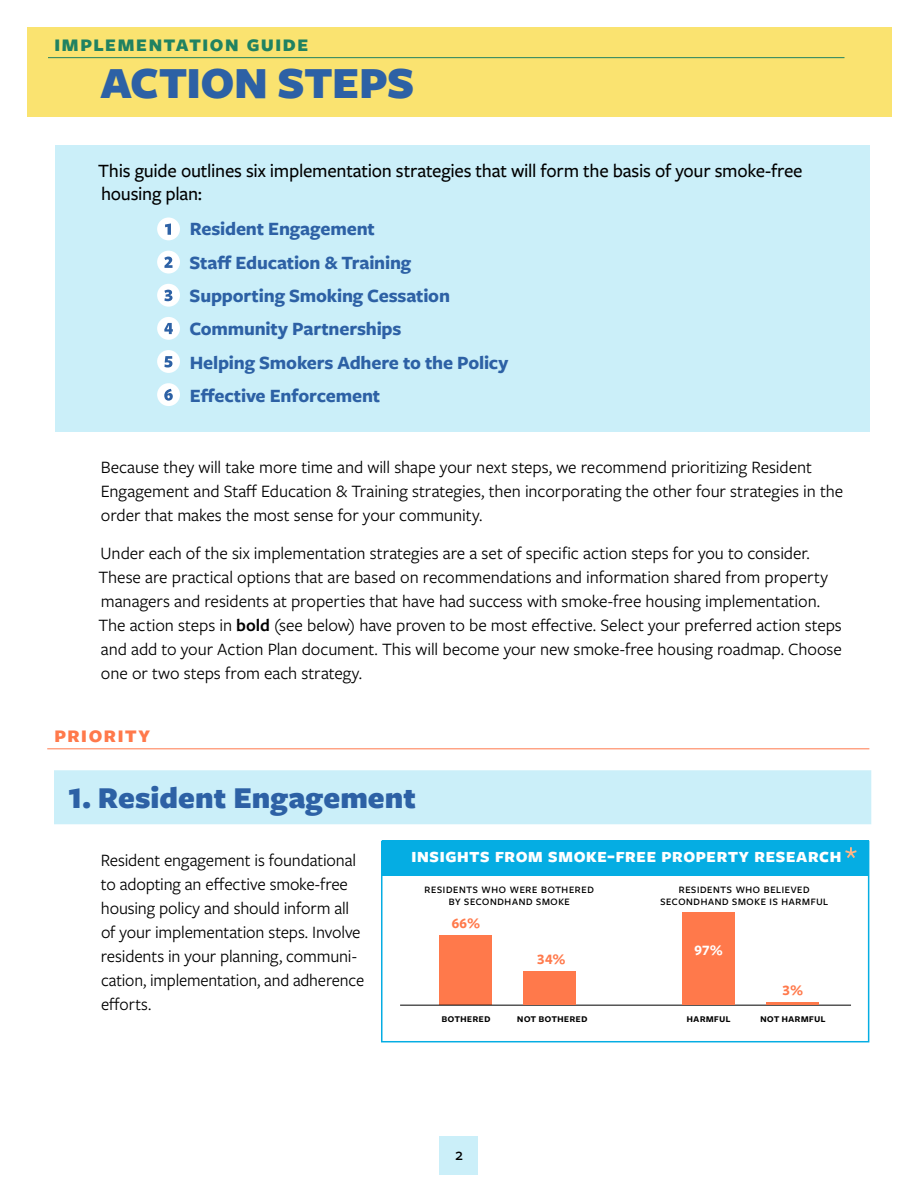
<style>
.page{position:relative;width:918px;height:1188px;background:#fff}
.page>*{position:absolute;margin:0;border:0;box-sizing:border-box;transform-origin:0 0}
.t1{font:900 46.2px "Freight Sans Pro";letter-spacing:-.01em;color:#2d61a5}
.t2{font:900 31.5px "Freight Sans Pro";color:#2d61a5}
.t3{font:700 24px "Freight Sans Pro";color:#208261}
.priority_head{font:700 24px "Freight Sans Pro";letter-spacing:.04em;color:#ff794b}
.t4{font:700 21px "Freight Sans Pro";color:#fff}
.p1_steps{font:700 19.5px "Freight Sans Pro";letter-spacing:-.01em;color:#2d61a5}
.p1_steps-2{font:500 19.5px/22.5px "Freight Sans Pro";letter-spacing:-.02em;color:#000}
.p1{font:18px/24px "Freight Sans Pro";letter-spacing:-.005em;color:#000}
.t5{font:500 17.25px "Freight Sans Pro";color:#000}
.Graph_Text{font:700 15px "Freight Sans Pro";color:#ff794b}
.Graph_Text-2{font:700 15px "Freight Sans Pro";color:#fff}
.Graph_Text-3{font:500 13.5px/12px "Freight Sans Pro";color:#000;text-align:center}
.Graph_Text-4{font:600 12px "Freight Sans Pro";color:#000}
.s1{font-weight:600}
</style>
<div class="page">
<div style="left:439px;top:1136px;width:38px;height:38px;background:#cbeff9"></div>
<div style="left:55px;top:145px;width:814px;height:287px;background:#cbeff9"></div>
<div style="left:27px;top:27px;width:864px;height:90px;background:#fae370"></div>
<hr style="left:48px;top:57px;width:796px;height:1px;background:#208261">
<div style="left:54px;top:770px;width:817px;height:54px;background:#cbeff9"></div>
<hr style="left:47px;top:748px;width:822px;height:1px;background:#ff794b">
<div style="left:440px;top:936px;width:52px;height:69px;background:#ff794b"></div>
<div style="left:382px;top:841px;width:487px;height:35px;background:#05ade3"></div>
<div style="left:381px;top:841px;width:488px;height:201px;border:2px solid #05ade3"></div>
<hr style="left:400px;top:1005px;width:451px;height:1px;background:#000">
<div style="left:523px;top:971px;width:53px;height:34px;background:#ff794b"></div>
<div style="left:682px;top:912px;width:53px;height:93px;background:#ff794b"></div>
<hr style="left:766px;top:1002px;width:53px;height:3px;background:#ff794b">
<svg style="left:845px;top:847px;width:12px;height:11px"></svg>
<div style="left:157px;top:218px;width:23px;height:22px;background:#fff;border-radius:50%"></div>
<div style="left:157px;top:251px;width:23px;height:23px;background:#fff;border-radius:50%"></div>
<div style="left:157px;top:284px;width:23px;height:23px;background:#fff;border-radius:50%"></div>
<div style="left:157px;top:317px;width:23px;height:23px;background:#fff;border-radius:50%"></div>
<div style="left:157px;top:350px;width:23px;height:23px;background:#fff;border-radius:50%"></div>
<div style="left:157px;top:383px;width:23px;height:23px;background:#fff;border-radius:50%"></div>
<svg style="left:165px;top:223px;width:6px;height:12px"></svg>
<svg style="left:164px;top:389px;width:9px;height:12px"></svg>
<svg style="left:164px;top:356px;width:8px;height:12px"></svg>
<svg style="left:164px;top:323px;width:9px;height:11px"></svg>
<svg style="left:164px;top:290px;width:9px;height:11px"></svg>
<svg style="left:164px;top:257px;width:9px;height:11px"></svg>
<p class="t3" style="left:54px;top:26px;width:96px">IMPLEMENTATION</p>
<p class="t3" style="left:246px;top:26px;width:14px">GUIDE</p>
<p class="t1" style="left:100px;top:51px;width:316px">ACTION STEPS</p>
<p class="p1_steps-2" style="left:98px;top:159px;width:706px">This guide outlines six implementation strategies that will form the basis of your smoke-free housing plan:</p>
<p class="p1_steps" style="left:190px;top:216px;width:187px">Resident Engagement</p>
<p class="p1_steps" style="left:190px;top:249px;width:223px">Staff Education &amp; Training</p>
<p class="p1_steps" style="left:190px;top:282px;width:262px">Supporting Smoking Cessation</p>
<p class="p1_steps" style="left:189px;top:316px;width:214px">Community Partnerships</p>
<p class="p1_steps" style="left:190px;top:349px;width:320px">Helping Smokers Adhere to the Policy</p>
<p class="p1_steps" style="left:190px;top:382px;width:192px">Effective Enforcement</p>
<p class="p1" style="left:101px;top:455px;width:744px">Because they will take more time and will shape your next steps, we recommend prioritizing Resident<br>Engagement and Staff Education &amp; Training strategies, then incorporating the other four strategies in the order that makes the most sense for your community.</p>
<p class="p1" style="left:98px;top:540px;width:745px">Under each of the six implementation strategies are a set of specific action steps for you to consider.<br>These are practical options that are based on recommendations and information shared from property managers and residents at properties that have had success with smoke-free housing implementation.<br>The action steps in <span class="s1">bold</span> (see below) have proven to be most effective. Select your preferred action steps and add to your Action Plan document. This will become your new smoke-free housing roadmap. Choose one or two steps from each strategy.</p>
<p class="priority_head" style="left:54px;top:717px;width:98px">priority</p>
<p class="t2" style="left:68px;top:775px;width:350px">1. Resident Engagement</p>
<p class="p1" style="left:101px;top:848px;width:265px">Resident engagement is foundational to adopting an effective smoke-free housing policy and should inform all of your implementation steps. Involve residents in your planning, communi&shy;cation, implementation, and adherence efforts.</p>
<p class="t4" style="left:411px;top:841px;width:432px">Insights from smoke-free property research</p>
<p class="Graph_Text-3" style="left:424px;top:882px;width:171px">Residents who were bothered by secondhand smoke</p>
<p class="Graph_Text-3" style="left:660px;top:882px;width:170px">Residents who believed secondhand smoke is harmful</p>
<p class="Graph_Text" style="left:452px;top:913px;width:30px">66%</p>
<p class="Graph_Text" style="left:537px;top:949px;width:30px">34%</p>
<p class="Graph_Text-2" style="left:694px;top:939px;width:30px">97%</p>
<p class="Graph_Text" style="left:783px;top:980px;width:22px">3%</p>
<p class="Graph_Text-4" style="left:441px;top:1010px;width:51px">bothered</p>
<p class="Graph_Text-4" style="left:687px;top:1010px;width:46px">harmful</p>
<p class="Graph_Text-4" style="left:760px;top:1010px;width:67px">not harmful</p>
<p class="Graph_Text-4" style="left:517px;top:1010px;width:72px">not bothered</p>
<p class="t5" style="left:455px;top:1142px;width:9px">2</p>
</div>
